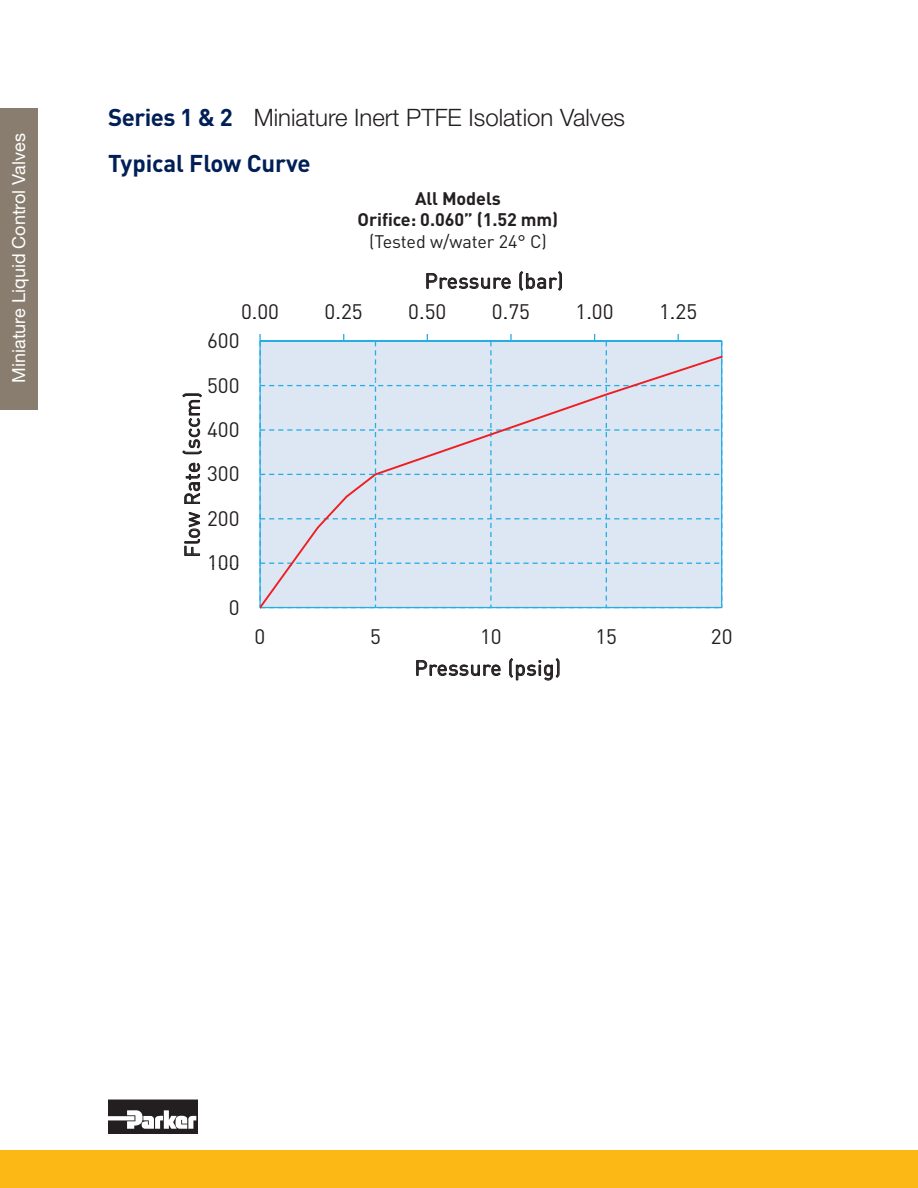
<style>
.page{position:relative;width:918px;height:1188px;background:#fff}
.page>*{position:absolute;margin:0;border:0;box-sizing:border-box;transform-origin:0 0}
.t1{font:300 24px "Helvetica Neue LT Std";color:#231f20}
.t2{font:700 24px "DIN";letter-spacing:-.005em;color:#001f56}
.t3{font:20.7px/44.4px "DINOT";color:#231f20}
.t4{font:20.7px "DINOT";letter-spacing:.025em;color:#231f20}
.t5{font:700 18px/21.6px "DIN";letter-spacing:-.005em;color:#231f20;text-align:center}
.t6{font:18px "Helvetica Neue LT Std";color:#fff}
.t7{font:18px "DIN";letter-spacing:-.005em;color:#231f20}
.s1{font-family:"DINOT";font-weight:700;color:#001f56}
</style>
<div class="page">
<div style="left:0;top:1150px;width:918px;height:38px;background:#fcb814"></div>
<svg style="left:108px;top:1100px;width:90px;height:34px"></svg>
<div style="left:0;top:108px;width:38px;height:301px;background:#887d6e"></div>
<svg style="left:426px;top:273px;width:85px;height:16px"></svg>
<svg style="left:519px;top:271px;width:43px;height:20px"></svg>
<svg style="left:184px;top:463px;width:16px;height:41px"></svg>
<svg style="left:182px;top:393px;width:20px;height:61px"></svg>
<svg style="left:184px;top:512px;width:16px;height:44px"></svg>
<svg style="left:259px;top:334px;width:464px;height:274px;background:#d6e3f0"></svg>
<svg style="left:416px;top:660px;width:85px;height:16px"></svg>
<svg style="left:509px;top:658px;width:51px;height:23px"></svg>
<p class="t6" style="left:8px;top:383px;width:251px;rotate:-90deg">Miniature Liquid Control Valves</p>
<p class="t1" style="left:108px;top:103px;width:519px"><span class="s1">Series 1 &amp; 2</span> Miniature Inert PTFE Isolation Valves</p>
<p class="t2" style="left:108px;top:148px;width:204px">Typical Flow Curve</p>
<p class="t5" style="left:358px;top:187px;width:202px">All Models<br>Orifice: 0.060” (1.52 mm)</p>
<p class="t7" style="left:369px;top:230px;width:179px">(Tested w/water 24° C)</p>
<p class="t4" style="left:425px;top:267px;width:140px">Pressure (bar)</p>
<p class="t3" style="left:241px;top:289px;width:40px">0.00</p>
<p class="t3" style="left:325px;top:289px;width:40px">0.25</p>
<p class="t3" style="left:408px;top:289px;width:40px">0.50</p>
<p class="t3" style="left:492px;top:289px;width:40px">0.75</p>
<p class="t3" style="left:576px;top:289px;width:40px">1.00</p>
<p class="t3" style="left:659px;top:289px;width:40px">1.25</p>
<p class="t3" style="left:207px;top:318px;width:34px">600</p>
<p class="t3" style="left:207px;top:362px;width:34px">500</p>
<p class="t4" style="left:178px;top:558px;width:167px;rotate:-90deg">Flow Rate (sccm)</p>
<p class="t3" style="left:207px;top:406px;width:34px">400</p>
<p class="t3" style="left:207px;top:451px;width:34px">300<br>200</p>
<p class="t3" style="left:207px;top:540px;width:34px">100</p>
<p class="t3" style="left:229px;top:584px;width:12px">0</p>
<p class="t3" style="left:255px;top:613px;width:12px">0</p>
<p class="t3" style="left:370px;top:613px;width:12px">5</p>
<p class="t3" style="left:480px;top:613px;width:23px">10</p>
<p class="t3" style="left:595px;top:613px;width:23px">15</p>
<p class="t3" style="left:711px;top:613px;width:23px">20</p>
<p class="t4" style="left:415px;top:654px;width:148px">Pressure (psig)</p>
</div>
